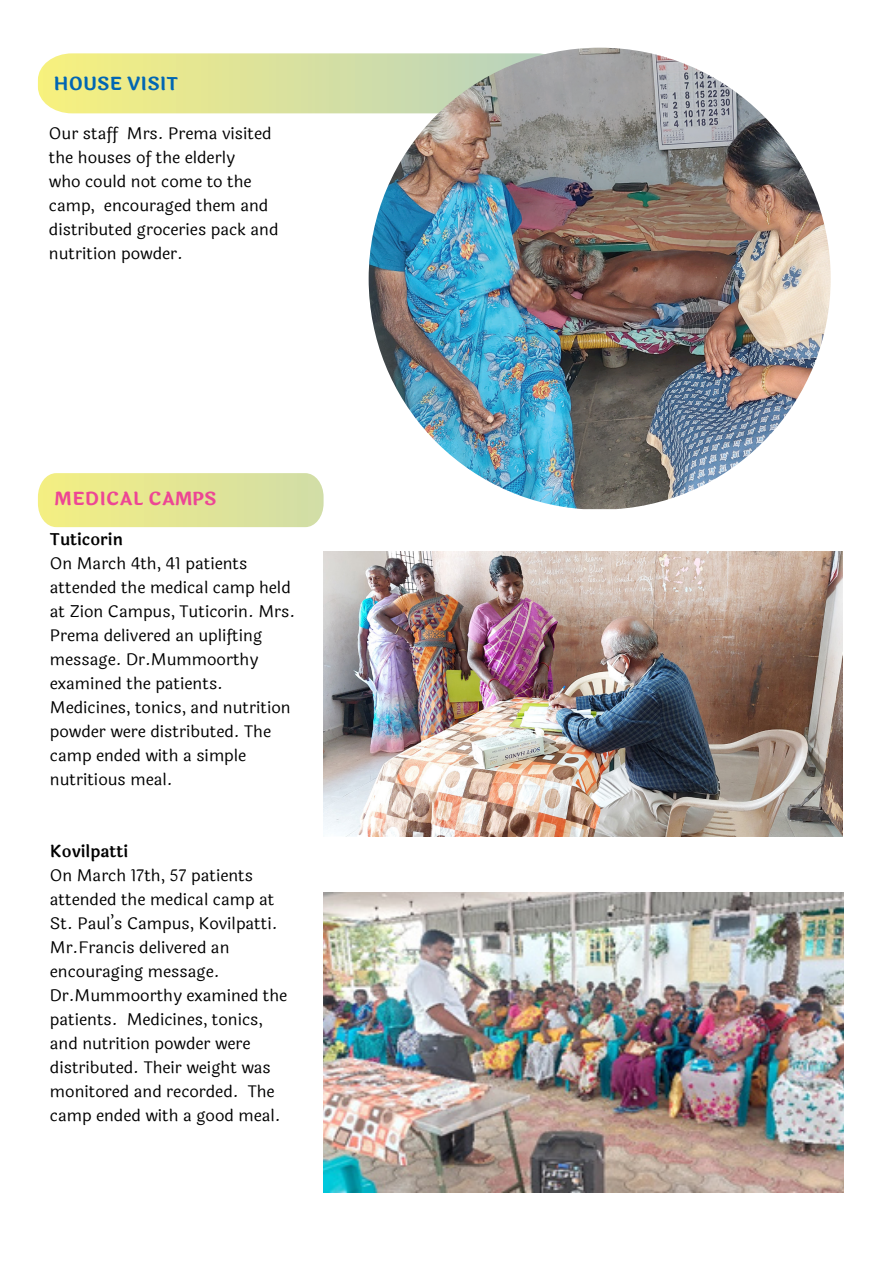
<style>
.page{position:relative;width:893px;height:1263px;background:#fff}
.page>*{position:absolute;margin:0;border:0;box-sizing:border-box;transform-origin:0 0}
.t1{font:700 18px "Laila";color:#ed4695}
.t2{font:700 18px "Laila";color:#0166b3}
.t3{font:16.5px/24px "Laila";color:#000}
.t4{font:600 16.5px "Laila";color:#000}
</style>
<div class="page">
<svg style="left:38px;top:53px;width:505px;height:60px;background:#dce39c"></svg>
<svg style="left:38px;top:473px;width:286px;height:54px;background:#e3e697"></svg>
<img style="left:324px;top:551px;width:518px;height:285px">
<img style="left:324px;top:893px;width:520px;height:299px">
<img style="left:369px;top:48px;width:462px;height:461px;border-radius:227px">
<p class="t2" style="left:53px;top:70px;width:126px">HOUSE VISIT</p>
<p class="t3" style="left:49px;top:122px;width:231px">Our staff Mrs. Prema visited the houses of the elderly<br>who could not come to the camp, encouraged them and distributed groceries pack and nutrition powder.</p>
<p class="t1" style="left:55px;top:485px;width:163px">MEDICAL CAMPS</p>
<p class="t4" style="left:50px;top:528px;width:75px">Tuticorin</p>
<p class="t3" style="left:50px;top:552px;width:247px">On March 4th, 41 patients attended the medical camp held at Zion Campus, Tuticorin. Mrs.<br>Prema delivered an uplifting message. Dr.Mummoorthy examined the patients.<br>Medicines, tonics, and nutrition powder were distributed. The camp ended with a simple nutritious meal.</p>
<p class="t4" style="left:50px;top:840px;width:80px">Kovilpatti</p>
<p class="t3" style="left:50px;top:864px;width:239px">On March 17th, 57 patients attended the medical camp at<br>St. Paul’s Campus, Kovilpatti.<br>Mr.Francis delivered an encouraging message.<br>Dr.Mummoorthy examined the patients. Medicines, tonics, and nutrition powder were distributed. Their weight was monitored and recorded. The camp ended with a good meal.</p>
</div>
